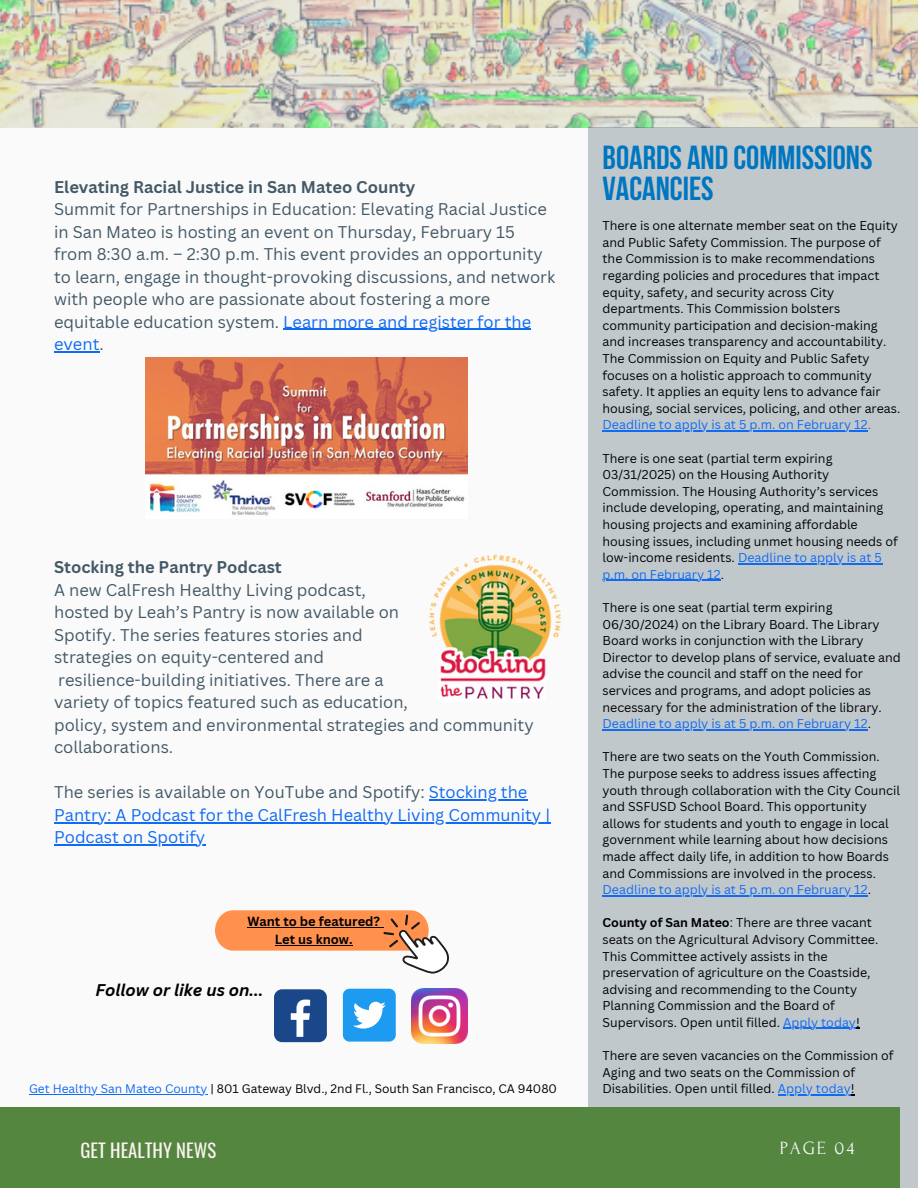
<style>
.page{position:relative;width:918px;height:1188px;background:#fafafa}
.page>*{position:absolute;margin:0;border:0;box-sizing:border-box;transform-origin:0 0}
.t1{font:700 33.15px/30.6px "Bebas Neue";color:#0076c0}
.t2{font:18.75px "Oswald";color:#fcf3f1}
.t3{font:18.6px "Forum";letter-spacing:.1em;color:#fafafa}
.t4{font:16.5px/22.5px "Canva Sans";color:#435967}
.t5{font:16.5px "Canva Sans";color:#0f6af4}
.t6{font:italic 700 16.5px "Canva Sans";color:#000}
.t7{font:700 12.9px/17.9px "Canva Sans";color:#000;text-align:center}
.t8{font:12.45px/16.6px "Canva Sans";color:#000}
.t9{font:12.45px "Canva Sans";color:#0f6af4}
.t10{font:12px "Canva Sans";color:#000}
.s1{font-weight:700}
.s2{color:#0f6af4}
.s3{color:#435967}
.s4{color:#000}
</style>
<div class="page">
<img style="left:0;top:0;width:918px;height:127px">
<div style="left:588px;top:127px;width:330px;height:1060px;background:#c1c8cc"></div>
<div style="left:0;top:1107px;width:900px;height:81px;background:#558640"></div>
<img style="left:146px;top:358px;width:321px;height:158px">
<img style="left:429px;top:554px;width:132px;height:145px">
<hr style="left:603px;top:430px;width:265px;height:1px;background:#0f6af4">
<hr style="left:738px;top:563px;width:144px;height:1px;background:#0f6af4">
<hr style="left:603px;top:580px;width:118px;height:1px;background:#0f6af4">
<hr style="left:603px;top:729px;width:265px;height:1px;background:#0f6af4">
<hr style="left:603px;top:895px;width:265px;height:1px;background:#0f6af4">
<hr style="left:783px;top:1028px;width:73px;height:1px;background:#0f6af4">
<hr style="left:778px;top:1094px;width:73px;height:1px;background:#0f6af4">
<hr style="left:283px;top:329px;width:248px;height:1px;background:#0f6af4">
<hr style="left:54px;top:351px;width:45px;height:2px;background:#0f6af4">
<hr style="left:429px;top:799px;width:98px;height:2px;background:#0f6af4">
<hr style="left:54px;top:822px;width:496px;height:1px;background:#0f6af4">
<hr style="left:54px;top:844px;width:151px;height:2px;background:#0f6af4">
<svg style="left:216px;top:910px;width:233px;height:64px"></svg>
<hr style="left:275px;top:945px;width:78px;height:1px;background:#000">
<img style="left:412px;top:989px;width:55px;height:55px">
<div style="left:274px;top:989px;width:53px;height:53px;background:#1a4789;border-radius:8px"></div>
<svg style="left:291px;top:1000px;width:19px;height:37px"></svg>
<div style="left:343px;top:989px;width:53px;height:53px;background:#1d9bf0;border-radius:7px"></div>
<svg style="left:353px;top:1002px;width:33px;height:27px"></svg>
<hr style="left:29px;top:1094px;width:178px;height:1px;background:#0f6af4">
<h3 class="t4" style="left:54px;top:175px;width:503px"><span class="s1">Elevating Racial Justice in San Mateo County<br></span>Summit for Partnerships in Education: Elevating Racial Justice in San Mateo is hosting an event on Thursday, February 15 from 8:30 a.m. – 2:30 p.m. This event provides an opportunity to learn, engage in thought-provoking discussions, and network with people who are passionate about fostering a more equitable education system. <span class="s2">Learn more and register for the</span></h3>
<p class="t5" style="left:54px;top:333px;width:51px">event<span class="s3">.</span></p>
<p class="t4" style="left:54px;top:556px;width:481px"><span class="s1">Stocking the Pantry Podcast<br></span>A new CalFresh Healthy Living podcast,<br>hosted by Leah’s Pantry is now available on<br>Spotify. The series features stories and<br>strategies on equity-centered and<br>resilience-building initiatives. There are a<br>variety of topics featured such as education,<br>policy, system and environmental strategies and community collaborations.</p>
<p class="t4" style="left:54px;top:781px;width:475px">The series is available on YouTube and Spotify: <span class="s2">Stocking the</span></p>
<h2 class="t5" style="left:54px;top:803px;width:498px">Pantry: A Podcast for the CalFresh Healthy Living Community |</h2>
<h2 class="t5" style="left:54px;top:826px;width:153px">Podcast on Spotify</h2>
<p class="t7" style="left:247px;top:912px;width:134px">Want to be featured?<br>Let us know.</p>
<h3 class="t6" style="left:96px;top:978px;width:169px">Follow or like us on...</h3>
<p class="t10" style="left:29px;top:1081px;width:529px"><span class="s2">Get Healthy San Mateo County</span> | 801 Gateway Blvd., 2nd Fl., South San Francisco, CA 94080</p>
<h4 class="t1" style="left:603px;top:146px;width:272px">BOARDS AND COMMISSIONS<br>VACANCIES</h4>
<p class="t8" style="left:603px;top:217px;width:299px">There is one alternate member seat on the Equity and Public Safety Commission. The purpose of the Commission is to make recommendations regarding policies and procedures that impact equity, safety, and security across City departments. This Commission bolsters community participation and decision-making and increases transparency and accountability.<br>The Commission on Equity and Public Safety focuses on a holistic approach to community safety. It applies an equity lens to advance fair housing, social services, policing, and other areas.</p>
<p class="t9" style="left:603px;top:416px;width:270px">Deadline to apply is at 5 p.m. on February 12.</p>
<p class="t8" style="left:603px;top:449px;width:297px">There is one seat (partial term expiring 03/31/2025) on the Housing Authority Commission. The Housing Authority’s services include developing, operating, and maintaining housing projects and examining affordable housing issues, including unmet housing needs of low-income residents. <span class="s2">Deadline to apply is at 5</span></p>
<p class="t9" style="left:603px;top:565px;width:123px">p.m. on February 12<span class="s4">.</span></p>
<p class="t8" style="left:603px;top:599px;width:300px">There is one seat (partial term expiring 06/30/2024) on the Library Board. The Library Board works in conjunction with the Library Director to develop plans of service, evaluate and advise the council and staff on the need for services and programs, and adopt policies as necessary for the administration of the library.</p>
<p class="t9" style="left:603px;top:715px;width:270px">Deadline to apply is at 5 p.m. on February 12<span class="s4">.</span></p>
<p class="t8" style="left:603px;top:748px;width:299px">There are two seats on the Youth Commission.<br>The purpose seeks to address issues affecting youth through collaboration with the City Council and SSFUSD School Board. This opportunity allows for students and youth to engage in local government while learning about how decisions made affect daily life, in addition to how Boards</p>
<h4 class="t8" style="left:603px;top:864px;width:275px">and Commissions are involved in the process.</h4>
<p class="t9" style="left:603px;top:881px;width:270px">Deadline to apply is at 5 p.m. on February 12<span class="s4">.</span></p>
<p class="t8" style="left:603px;top:914px;width:277px"><span class="s1">County of San Mateo</span>: There are three vacant seats on the Agricultural Advisory Committee.<br>This Committee actively assists in the preservation of agriculture on the Coastside, advising and recommending to the County Planning Commission and the Board of Supervisors. Open until filled. <span class="s2">Apply today</span>!</p>
<p class="t8" style="left:603px;top:1047px;width:293px">There are seven vacancies on the Commission of<br>Aging and two seats on the Commission of<br>Disabilities. Open until filled. <span class="s2">Apply today</span>!</p>
<p class="t2" style="left:81px;top:1136px;width:137px">GET HEALTHY NEWS</p>
<h5 class="t3" style="left:780px;top:1138px;width:76px">PAGE 04</h5>
</div>
